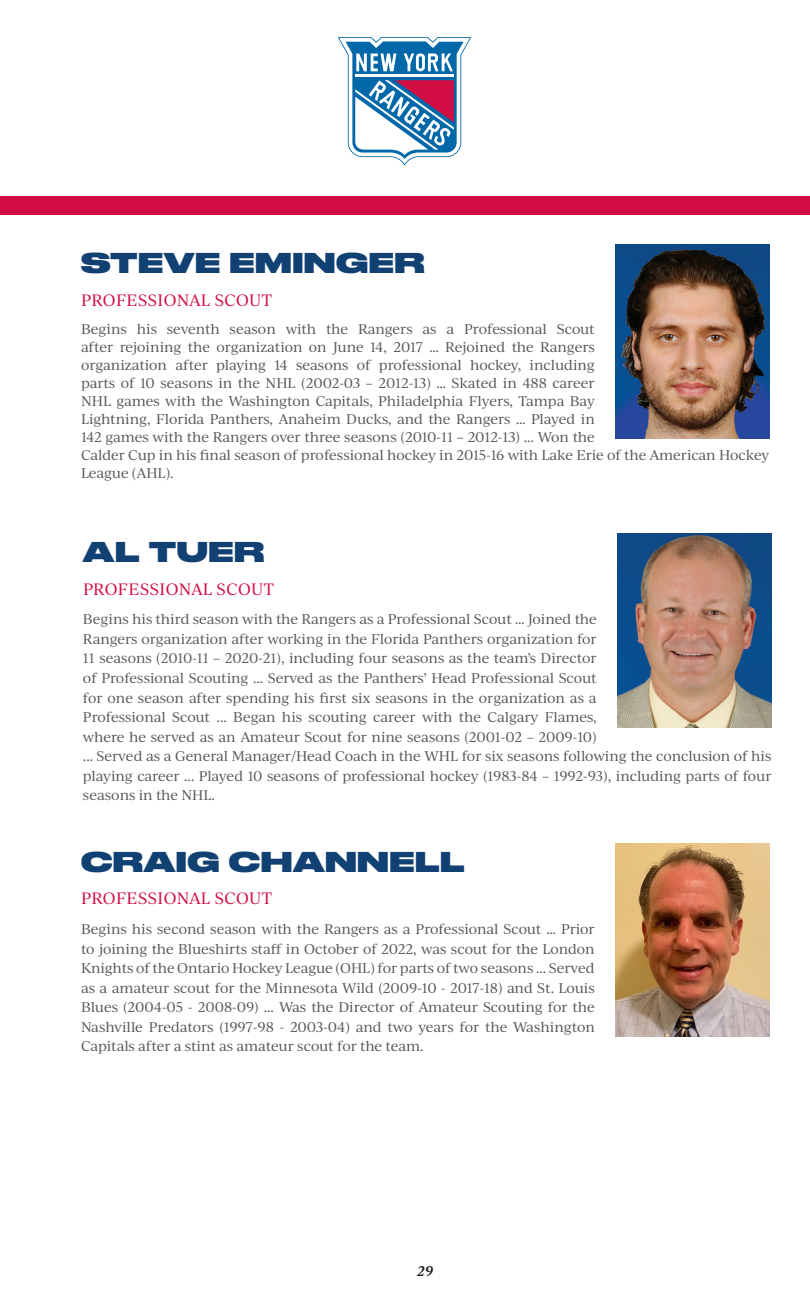
<style>
.page{position:relative;width:810px;height:1296px;background:#fff}
.page>*{position:absolute;margin:0;border:0;box-sizing:border-box;transform-origin:0 0}
.t1{font:800 27px "Druk Wide";letter-spacing:.02em;color:#114073}
.t2{font:15.75px "Ivy Journal";letter-spacing:.025em;color:#d20d44}
.t3{font:13.5px/19.6px "Ivy Journal";letter-spacing:-.01em;color:#57585a}
.t4{font:italic 600 13.5px "Ivy Journal";color:#231f20}
</style>
<div class="page">
<div style="left:0;top:197px;width:810px;height:18px;background:#d20d44"></div>
<svg style="left:338px;top:37px;width:134px;height:129px"></svg>
<img style="left:615px;top:245px;width:154px;height:194px">
<img style="left:617px;top:533px;width:154px;height:194px">
<img style="left:615px;top:843px;width:154px;height:194px">
<p class="t1" style="left:81px;top:241px;width:345px">STEVE EMINGER</p>
<p class="t2" style="left:81px;top:289px;width:192px">PROFESSIONAL SCOUT</p>
<p class="t3" style="left:81px;top:320px;width:690px;line-height:18px">Begins his seventh season with the Rangers as a Professional Scout<br>after rejoining the organization on June 14, 2017 … Rejoined the Rangers<br>organization after playing 14 seasons of professional hockey, including<br>parts of 10 seasons in the NHL (2002-03 – 2012-13) … Skated in 488 career<br>NHL games with the Washington Capitals, Philadelphia Flyers, Tampa Bay<br>Lightning, Florida Panthers, Anaheim Ducks, and the Rangers … Played in<br>142 games with the Rangers over three seasons (2010-11 – 2012-13) ... Won the<br>Calder Cup in his final season of professional hockey in 2015-16 with Lake Erie of the American Hockey League (AHL).</p>
<p class="t1" style="left:83px;top:529px;width:183px">AL TUER</p>
<p class="t2" style="left:83px;top:578px;width:192px">PROFESSIONAL SCOUT</p>
<p class="t3" style="left:83px;top:609px;width:690px">Begins his third season with the Rangers as a Professional Scout … Joined the<br>Rangers organization after working in the Florida Panthers organization for<br>11 seasons (2010-11 – 2020-21), including four seasons as the team’s Director<br>of Professional Scouting ... Served as the Panthers’ Head Professional Scout<br>for one season after spending his first six seasons in the organization as a<br>Professional Scout ... Began his scouting career with the Calgary Flames,<br>where he served as an Amateur Scout for nine seasons (2001-02 – 2009-10)<br>... Served as a General Manager/Head Coach in the WHL for six seasons following the conclusion of his playing career ... Played 10 seasons of professional hockey (1983-84 – 1992-93), including parts of four seasons in the NHL.</p>
<p class="t1" style="left:81px;top:839px;width:385px">CRAIG CHANNELL</p>
<p class="t2" style="left:81px;top:887px;width:192px">PROFESSIONAL SCOUT</p>
<p class="t3" style="left:81px;top:919px;width:515px;text-align:justify">Begins his second season with the Rangers as a Professional Scout … Prior to joining the Blueshirts staff in October of 2022, was scout for the London Knights of the Ontario Hockey League (OHL) for parts of two seasons ... Served as a amateur scout for the Minnesota Wild (2009-10 - 2017-18) and St. Louis Blues (2004-05 - 2008-09) ... Was the Director of Amateur Scouting for the Nashville Predators (1997-98 - 2003-04) and two years for the Washington Capitals after a stint as amateur scout for the team.</p>
<p class="t4" style="left:417px;top:1261px;width:17px">29</p>
</div>
